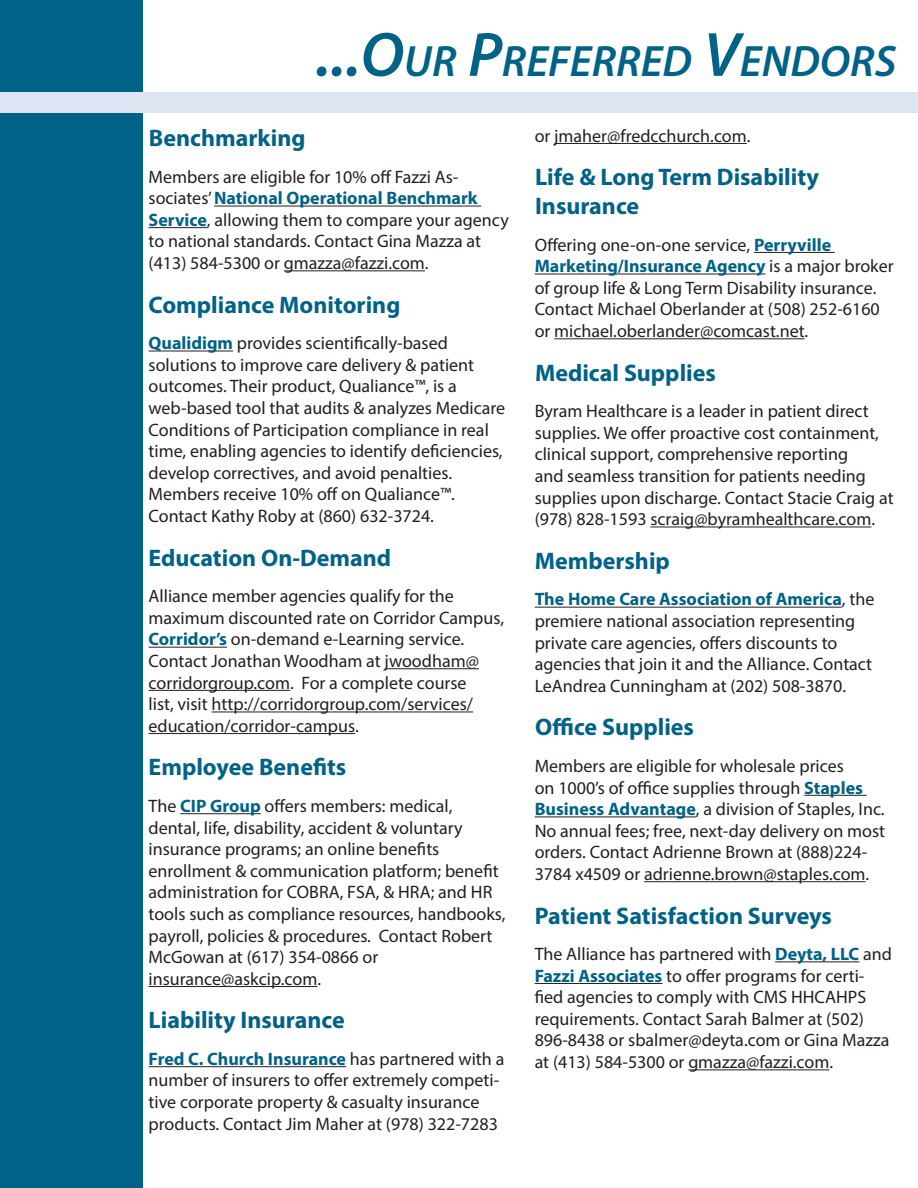
<style>
.page{position:relative;width:918px;height:1188px;background:#fff}
.page>*{position:absolute;margin:0;border:0;box-sizing:border-box;transform-origin:0 0}
.t1{font:italic 600 44.1px "Myriad Pro";color:#006286}
.Paragraph{font:700 24px/28.8px "Myriad Pro";color:#006286}
.Paragraph-2{font:18px/21.6px "Myriad Pro";color:#231f20}
.s1{font-size:63px}
.s2{font-weight:700;color:#006286}
</style>
<div class="page">
<div style="left:0;top:0;width:142px;height:1188px;background:#006286"></div>
<div style="left:0;top:92px;width:918px;height:21px;background:#dce5f1"></div>
<hr style="left:214px;top:206px;width:267px;height:1px;background:#231f20">
<hr style="left:149px;top:227px;width:58px;height:1px;background:#231f20">
<hr style="left:284px;top:270px;width:141px;height:1px;background:#231f20">
<hr style="left:149px;top:351px;width:84px;height:1px;background:#231f20">
<hr style="left:149px;top:647px;width:78px;height:1px;background:#231f20">
<hr style="left:385px;top:668px;width:94px;height:1px;background:#231f20">
<hr style="left:149px;top:690px;width:141px;height:1px;background:#231f20">
<hr style="left:212px;top:712px;width:261px;height:1px;background:#231f20">
<hr style="left:149px;top:733px;width:206px;height:1px;background:#231f20">
<hr style="left:180px;top:813px;width:81px;height:1px;background:#231f20">
<hr style="left:149px;top:986px;width:168px;height:1px;background:#231f20">
<hr style="left:149px;top:1066px;width:197px;height:1px;background:#231f20">
<hr style="left:554px;top:143px;width:193px;height:1px;background:#231f20">
<hr style="left:754px;top:252px;width:81px;height:1px;background:#231f20">
<hr style="left:535px;top:274px;width:231px;height:1px;background:#231f20">
<hr style="left:554px;top:338px;width:251px;height:1px;background:#231f20">
<hr style="left:650px;top:527px;width:221px;height:1px;background:#231f20">
<hr style="left:535px;top:607px;width:307px;height:1px;background:#231f20">
<hr style="left:804px;top:795px;width:63px;height:1px;background:#231f20">
<hr style="left:535px;top:816px;width:161px;height:1px;background:#231f20">
<hr style="left:644px;top:881px;width:222px;height:1px;background:#231f20">
<hr style="left:775px;top:961px;width:84px;height:1px;background:#231f20">
<hr style="left:535px;top:983px;width:127px;height:1px;background:#231f20">
<hr style="left:688px;top:1069px;width:141px;height:1px;background:#231f20">
<h1 class="t1" style="left:316px;top:33px;width:582px"><span class="s1">...O</span>UR <span class="s1">P</span>REFERRED <span class="s1">V</span>ENDORS</h1>
<h3 class="Paragraph" style="left:149px;top:123px;width:158px">Benchmarking</h3>
<p class="Paragraph-2" style="left:149px;top:166px;width:362px">Members are eligible for 10% off Fazzi As&shy;sociates’ <span class="s2">National Operational Benchmark Service</span>, allowing them to compare your agency to national standards. Contact Gina Mazza at (413) 584-5300 or gmazza@fazzi.com.</p>
<p class="Paragraph" style="left:149px;top:289px;width:253px">Compliance Monitoring</p>
<p class="Paragraph-2" style="left:149px;top:332px;width:358px"><span class="s2">Qualidigm</span> provides scientifically-based solutions to improve care delivery &amp; patient outcomes. Their product, Qualiance™, is a web-based tool that audits &amp; analyzes Medicare Conditions of Participation compliance in real time, enabling agencies to identify deficiencies, develop correctives, and avoid penalties.<br>Members receive 10% off on Qualiance™.<br>Contact Kathy Roby at (860) 632-3724.</p>
<p class="Paragraph" style="left:149px;top:542px;width:244px">Education On-Demand</p>
<p class="Paragraph-2" style="left:149px;top:585px;width:357px">Alliance member agencies qualify for the maximum discounted rate on Corridor Campus, <span class="s2">Corridor’s</span> on-demand e-Learning service.<br>Contact Jonathan Woodham at jwoodham@ corridorgroup.com. For a complete course<br>list, visit http://corridorgroup.com/services/ education/corridor-campus.</p>
<p class="Paragraph" style="left:149px;top:752px;width:199px">Employee Benefits</p>
<p class="Paragraph-2" style="left:149px;top:795px;width:359px">The <span class="s2">CIP Group</span> offers members: medical, dental, life, disability, accident &amp; voluntary insurance programs; an online benefits enrollment &amp; communication platform; benefit administration for COBRA, FSA, &amp; HRA; and HR tools such as compliance resources, handbooks, payroll, policies &amp; procedures. Contact Robert McGowan at (617) 354-0866 or insurance@askcip.com.</p>
<p class="Paragraph" style="left:149px;top:1005px;width:198px">Liability Insurance</p>
<p class="Paragraph-2" style="left:149px;top:1048px;width:357px"><span class="s2">Fred C. Church Insurance</span> has partnered with a number of insurers to offer extremely competi&shy;tive corporate property &amp; casualty insurance products. Contact Jim Maher at (978) 322-7283</p>
<p class="Paragraph-2" style="left:535px;top:125px;width:217px">or jmaher@fredcchurch.com.</p>
<h3 class="Paragraph" style="left:535px;top:162px;width:285px">Life &amp; Long Term Disability<br>Insurance</h3>
<p class="Paragraph-2" style="left:535px;top:234px;width:360px">Offering one-on-one service, <span class="s2">Perryville Marketing/Insurance Agency</span> is a major broker of group life &amp; Long Term Disability insurance.<br>Contact Michael Oberlander at (508) 252-6160 or michael.oberlander@comcast.net.</p>
<h3 class="Paragraph" style="left:535px;top:357px;width:182px">Medical Supplies</h3>
<p class="Paragraph-2" style="left:535px;top:400px;width:360px">Byram Healthcare is a leader in patient direct supplies. We offer proactive cost containment, clinical support, comprehensive reporting<br>and seamless transition for patients needing supplies upon discharge. Contact Stacie Craig at (978) 828-1593 scraig@byramhealthcare.com.</p>
<p class="Paragraph" style="left:535px;top:546px;width:137px">Membership</p>
<p class="Paragraph-2" style="left:535px;top:588px;width:341px"><span class="s2">The Home Care Association of America</span>, the premiere national association representing private care agencies, offers discounts to agencies that join it and the Alliance. Contact LeAndrea Cunningham at (202) 508-3870.</p>
<h3 class="Paragraph" style="left:535px;top:712px;width:161px">Office Supplies</h3>
<p class="Paragraph-2" style="left:535px;top:755px;width:352px">Members are eligible for wholesale prices<br>on 1000’s of office supplies through <span class="s2">Staples Business Advantage</span>, a division of Staples, Inc.<br>No annual fees; free, next-day delivery on most orders. Contact Adrienne Brown at (888)224- 3784 x4509 or adrienne.brown@staples.com.</p>
<p class="Paragraph" style="left:535px;top:900px;width:299px">Patient Satisfaction Surveys</p>
<p class="Paragraph-2" style="left:535px;top:943px;width:359px">The Alliance has partnered with <span class="s2">Deyta, LLC</span> and <span class="s2">Fazzi Associates</span> to offer programs for certi&shy;fied agencies to comply with CMS HHCAHPS requirements. Contact Sarah Balmer at (502)<br>896-8438 or sbalmer@deyta.com or Gina Mazza at (413) 584-5300 or gmazza@fazzi.com.</p>
</div>
